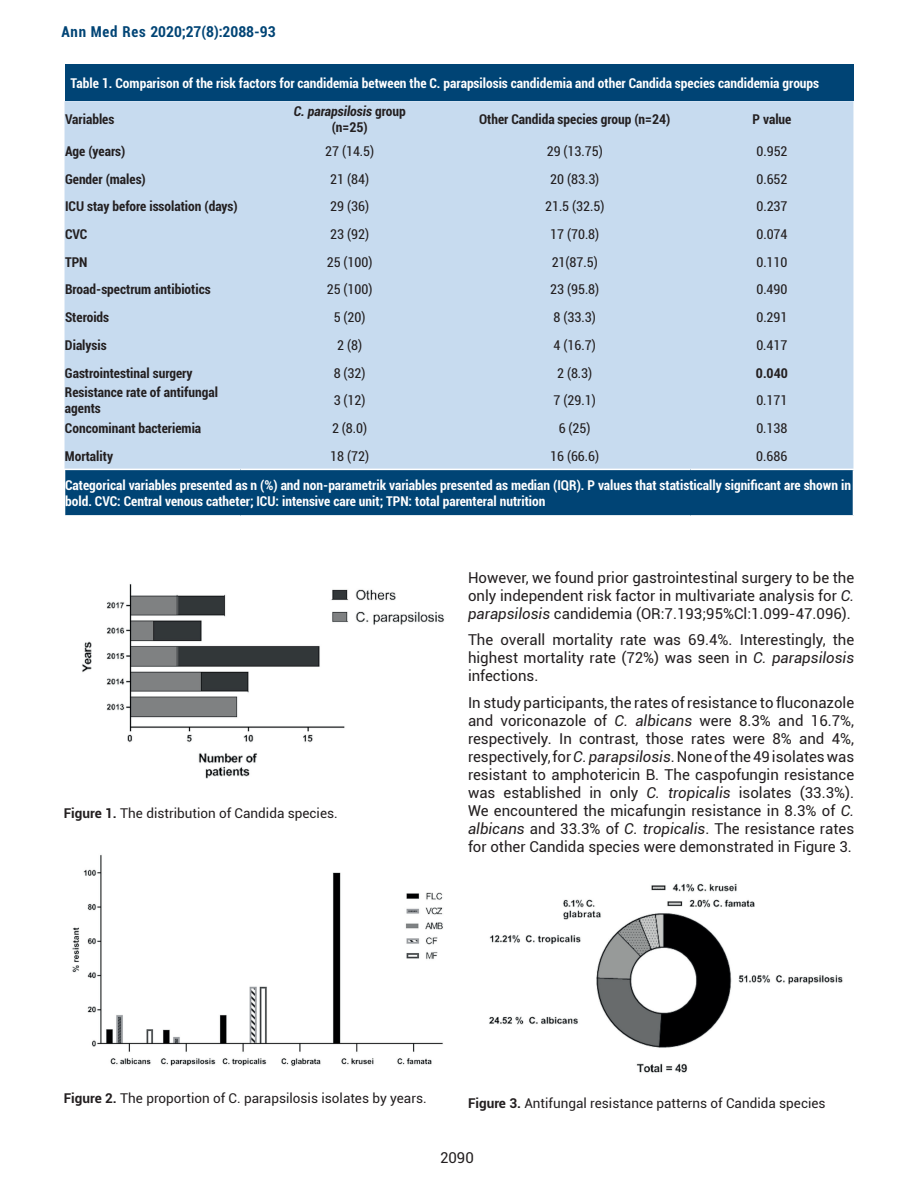
<style>
.page{position:relative;width:918px;height:1188px;background:#fff}
.page>*{position:absolute;margin:0;border:0;box-sizing:border-box;transform-origin:0 0}
.t1{font:15px/18px "Roboto";color:#231f20;text-align:justify}
.t2{font:700 condensed 15px "Roboto";color:#004475}
.t3{font:700 condensed 13.5px/16.2px "Roboto";color:#fff}
.t4{font:700 condensed 13.5px/16.2px "Roboto";color:#231f20}
.t5{font:condensed 13.5px "Roboto";color:#231f20}
.t6{font:13.5px "Roboto";color:#231f20}
.t7{font:italic 700 condensed 13.5px/16.2px "Roboto";color:#231f20;text-align:center}
.s1{font-style:normal}
.s2{font-weight:700}
.s3{font-style:italic}
</style>
<div class="page">
<div style="left:65px;top:65px;width:788px;height:36px;background:#004475"></div>
<div style="left:65px;top:101px;width:788px;height:368px;background:#c7dbef"></div>
<div style="left:65px;top:469px;width:788px;height:47px;background:#004475"></div>
<hr style="left:64px;top:469px;width:176px;height:1px;background:#fff">
<hr style="left:240px;top:469px;width:219px;height:1px;background:#fff">
<hr style="left:459px;top:469px;width:232px;height:1px;background:#fff">
<hr style="left:691px;top:469px;width:163px;height:1px;background:#fff">
<hr style="left:64px;top:515px;width:176px;height:2px;background:#fff">
<hr style="left:240px;top:515px;width:219px;height:2px;background:#fff">
<hr style="left:459px;top:515px;width:232px;height:2px;background:#fff">
<hr style="left:691px;top:515px;width:163px;height:2px;background:#fff">
<img style="left:82px;top:584px;width:362px;height:195px">
<img style="left:72px;top:855px;width:371px;height:211px">
<img style="left:489px;top:883px;width:354px;height:190px">
<p class="t2" style="left:61px;top:21px;width:216px">Ann Med Res 2020;27(8):2088-93</p>
<p class="t3" style="left:71px;top:74px;width:750px">Table 1. Comparison of the risk factors for candidemia between the C. parapsilosis candidemia and other Candida species candidemia groups</p>
<p class="t4" style="left:65px;top:111px;width:51px">Variables</p>
<p class="t7" style="left:294px;top:103px;width:114px">C. parapsilosis <span class="s1">group (n=25)</span></p>
<p class="t4" style="left:479px;top:111px;width:193px">Other Candida species group (n=24)</p>
<p class="t4" style="left:753px;top:111px;width:40px">P value</p>
<p class="t4" style="left:65px;top:142px;width:62px">Age (years)</p>
<p class="t5" style="left:325px;top:142px;width:51px">27 (14.5)</p>
<p class="t5" style="left:547px;top:142px;width:58px">29 (13.75)</p>
<p class="t5" style="left:756px;top:142px;width:33px">0.952</p>
<p class="t4" style="left:65px;top:170px;width:82px">Gender (males)</p>
<p class="t5" style="left:330px;top:169px;width:40px">21 (84)</p>
<p class="t5" style="left:550px;top:169px;width:51px">20 (83.3)</p>
<p class="t5" style="left:756px;top:169px;width:33px">0.652</p>
<p class="t4" style="left:65px;top:198px;width:174px">ICU stay before issolation (days)</p>
<p class="t5" style="left:330px;top:197px;width:40px">29 (36)</p>
<p class="t5" style="left:545px;top:197px;width:61px">21.5 (32.5)</p>
<p class="t5" style="left:756px;top:197px;width:33px">0.237</p>
<p class="t4" style="left:65px;top:226px;width:24px">CVC</p>
<p class="t5" style="left:330px;top:225px;width:40px">23 (92)</p>
<p class="t5" style="left:550px;top:225px;width:51px">17 (70.8)</p>
<p class="t5" style="left:756px;top:225px;width:33px">0.074</p>
<p class="t4" style="left:65px;top:253px;width:24px">TPN</p>
<p class="t5" style="left:327px;top:253px;width:47px">25 (100)</p>
<p class="t5" style="left:552px;top:253px;width:48px">21(87.5)</p>
<p class="t5" style="left:756px;top:253px;width:33px">0.110</p>
<p class="t4" style="left:65px;top:281px;width:147px">Broad-spectrum antibiotics</p>
<p class="t5" style="left:327px;top:280px;width:47px">25 (100)</p>
<p class="t5" style="left:550px;top:280px;width:51px">23 (95.8)</p>
<p class="t5" style="left:756px;top:280px;width:33px">0.490</p>
<p class="t4" style="left:65px;top:309px;width:46px">Steroids</p>
<p class="t5" style="left:334px;top:308px;width:33px">5 (20)</p>
<p class="t5" style="left:554px;top:308px;width:44px">8 (33.3)</p>
<p class="t5" style="left:756px;top:308px;width:33px">0.291</p>
<p class="t4" style="left:65px;top:336px;width:43px">Dialysis</p>
<p class="t5" style="left:337px;top:336px;width:26px">2 (8)</p>
<p class="t5" style="left:554px;top:336px;width:44px">4 (16.7)</p>
<p class="t5" style="left:756px;top:336px;width:33px">0.417</p>
<p class="t4" style="left:65px;top:364px;width:129px">Gastrointestinal surgery</p>
<p class="t5" style="left:334px;top:363px;width:33px">8 (32)</p>
<p class="t5" style="left:557px;top:363px;width:37px">2 (8.3)</p>
<p class="t4" style="left:756px;top:364px;width:33px">0.040</p>
<p class="t4" style="left:65px;top:384px;width:154px">Resistance rate of antifungal agents</p>
<p class="t5" style="left:334px;top:391px;width:33px">3 (12)</p>
<p class="t5" style="left:554px;top:391px;width:44px">7 (29.1)</p>
<p class="t5" style="left:756px;top:391px;width:33px">0.171</p>
<p class="t4" style="left:65px;top:420px;width:138px">Concominant bacteriemia</p>
<p class="t5" style="left:332px;top:419px;width:37px">2 (8.0)</p>
<p class="t5" style="left:559px;top:419px;width:33px">6 (25)</p>
<p class="t5" style="left:756px;top:419px;width:33px">0.138</p>
<p class="t4" style="left:65px;top:447px;width:50px">Mortality</p>
<p class="t5" style="left:330px;top:446px;width:40px">18 (72)</p>
<p class="t5" style="left:550px;top:446px;width:51px">16 (66.6)</p>
<p class="t5" style="left:756px;top:446px;width:33px">0.686</p>
<p class="t3" style="left:65px;top:476px;width:787px">Categorical variables presented as n (%) and non-parametrik variables presented as median (IQR). P values that statistically significant are shown in bold. CVC: Central venous catheter; ICU: intensive care unit; TPN: total parenteral nutrition</p>
<p class="t6" style="left:64px;top:804px;width:276px"><span class="s2">Figure 1.</span> The distribution of Candida species.</p>
<p class="t1" style="left:468px;top:568px;width:388px">However, we found prior gastrointestinal surgery to be the only independent risk factor in multivariate analysis for <span class="s3">C. parapsilosis</span> candidemia (OR:7.193;95%Cl:1.099-47.096).</p>
<p class="t1" style="left:468px;top:630px;width:388px">The overall mortality rate was 69.4%. Interestingly, the highest mortality rate (72%) was seen in <span class="s3">C. parapsilosis </span>infections.</p>
<p class="t1" style="left:468px;top:693px;width:388px">In study participants, the rates of resistance to fluconazole and voriconazole of <span class="s3">C. albicans</span> were 8.3% and 16.7%, respectively. In contrast, those rates were 8% and 4%, respectively, for <span class="s3">C. parapsilosis</span>. None of the 49 isolates was resistant to amphotericin B. The caspofungin resistance was established in only <span class="s3">C. tropicalis</span> isolates (33.3%).<br>We encountered the micafungin resistance in 8.3% of <span class="s3">C. albicans</span> and 33.3% of <span class="s3">C. tropicalis</span>. The resistance rates for other Candida species were demonstrated in Figure 3.</p>
<p class="t6" style="left:64px;top:1089px;width:365px"><span class="s2">Figure 2.</span> The proportion of C. parapsilosis isolates by years.</p>
<p class="t6" style="left:468px;top:1094px;width:359px"><span class="s2">Figure 3.</span> Antifungal resistance patterns of Candida species</p>
<p class="t1" style="left:440px;top:1148px;width:35px">2090</p>
</div>
